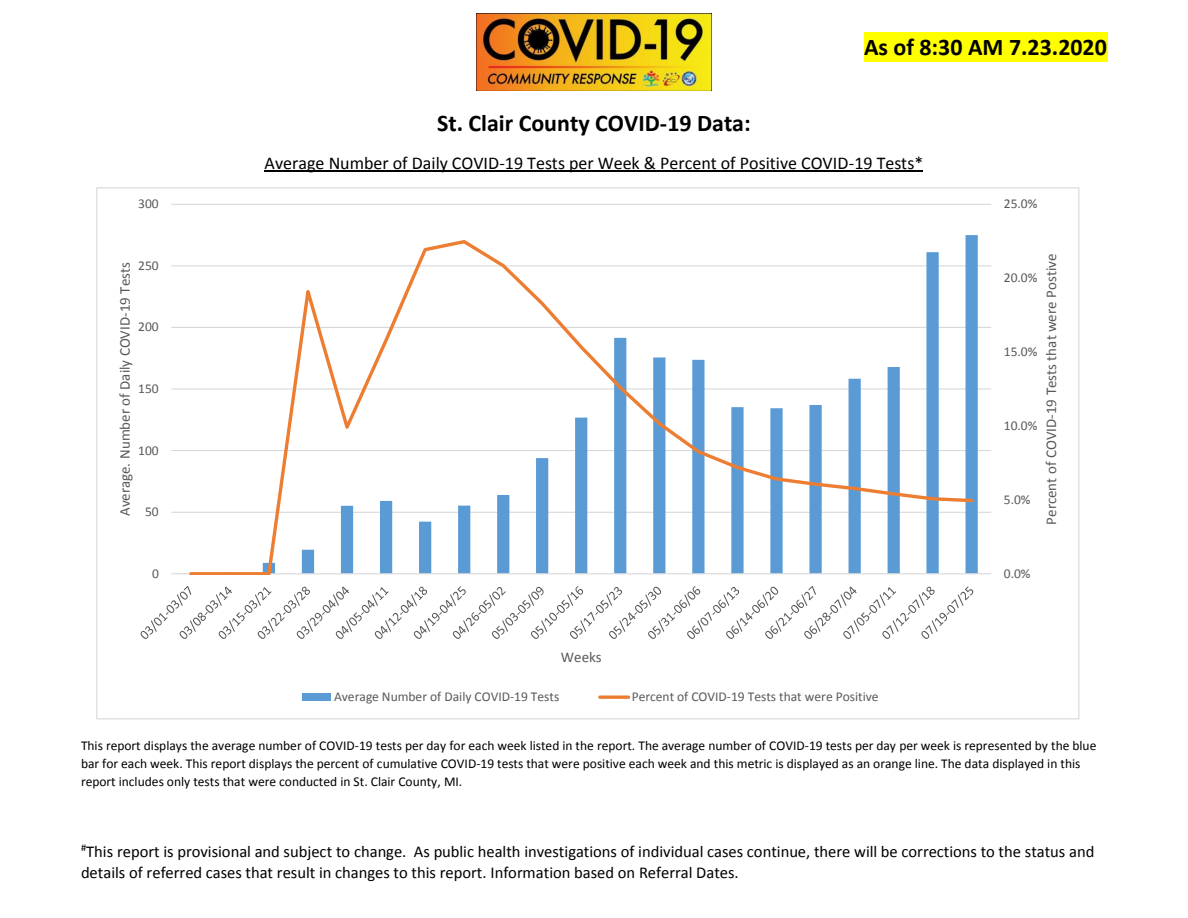
<style>
.page{position:relative;width:1188px;height:918px;background:#fff}
.page>*{position:absolute;margin:0;border:0;box-sizing:border-box;transform-origin:0 0}
.t1{font:700 24px "Calibri";color:#000}
.t2{font:18px "Calibri";color:#000}
.t3{font:16.5px/21.6px "Calibri";color:#000}
.t4{font:15px "Calibri";color:#595959}
.t5{font:13.5px/17.9px "Calibri";color:#000}
.t6{font:13.5px "Calibri";color:#595959}
</style>
<div class="page">
<div style="left:864px;top:32px;width:243px;height:30px;background:#ff0"></div>
<img style="left:477px;top:14px;width:234px;height:77px">
<hr style="left:265px;top:170px;width:658px;height:2px;background:#000">
<hr style="left:171px;top:512px;width:820px;height:1px;background:#d9d9d9">
<hr style="left:171px;top:450px;width:820px;height:1px;background:#d9d9d9">
<hr style="left:171px;top:388px;width:820px;height:2px;background:#d9d9d9">
<hr style="left:171px;top:327px;width:820px;height:1px;background:#d9d9d9">
<hr style="left:171px;top:265px;width:820px;height:1px;background:#d9d9d9">
<hr style="left:171px;top:204px;width:820px;height:1px;background:#d9d9d9">
<hr style="left:171px;top:573px;width:820px;height:1px;background:#d9d9d9">
<svg style="left:188px;top:238px;width:787px;height:337px"></svg>
<svg style="left:141px;top:586px;width:832px;height:53px"></svg>
<div style="left:302px;top:693px;width:29px;height:8px;background:#5b9bd5"></div>
<svg style="left:600px;top:695px;width:29px;height:4px"></svg>
<h1 class="t1" style="left:864px;top:37px;width:244px">As of 8:30 AM 7.23.2020</h1>
<p class="t6" style="left:138px;top:198px;width:22px">300</p>
<p class="t6" style="left:138px;top:260px;width:22px">250</p>
<p class="t4" style="left:118px;top:516px;width:255px;rotate:-90deg">Average. Number of Daily COVID-19 Tests</p>
<p class="t6" style="left:138px;top:321px;width:22px">200</p>
<p class="t6" style="left:138px;top:383px;width:22px">150</p>
<p class="t6" style="left:138px;top:444px;width:22px">100</p>
<p class="t6" style="left:145px;top:506px;width:15px">50</p>
<p class="t6" style="left:152px;top:568px;width:8px">0</p>
<p class="t1" style="left:437px;top:113px;width:315px">St. Clair County COVID-19 Data:</p>
<p class="t2" style="left:265px;top:155px;width:660px">Average Number of Daily COVID-19 Tests per Week &amp; Percent of Positive COVID-19 Tests*</p>
<p class="t4" style="left:561px;top:651px;width:42px">Weeks</p>
<p class="t6" style="left:334px;top:691px;width:227px">Average Number of Daily COVID-19 Tests</p>
<p class="t6" style="left:632px;top:691px;width:248px">Percent of COVID-19 Tests that were Positive</p>
<p class="t6" style="left:1004px;top:198px;width:35px">25.0%</p>
<p class="t6" style="left:1004px;top:272px;width:35px">20.0%</p>
<p class="t6" style="left:1004px;top:346px;width:35px">15.0%</p>
<p class="t6" style="left:1004px;top:420px;width:35px">10.0%</p>
<p class="t6" style="left:1004px;top:494px;width:28px">5.0%</p>
<p class="t4" style="left:1045px;top:525px;width:272px;rotate:-90deg">Percent of COVID-19 Tests that were Postive</p>
<p class="t6" style="left:1004px;top:568px;width:28px">0.0%</p>
<p class="t5" style="left:81px;top:738px;width:1017px">This report displays the average number of COVID-19 tests per day for each week listed in the report. The average number of COVID-19 tests per day per week is represented by the blue bar for each week. This report displays the percent of cumulative COVID-19 tests that were positive each week and this metric is displayed as an orange line. The data displayed in this report includes only tests that were conducted in St. Clair County, MI.</p>
<p class="t3" style="left:81px;top:842px;width:1015px"><sup>#</sup>This report is provisional and subject to change. As public health investigations of individual cases continue, there will be corrections to the status and details of referred cases that result in changes to this report. Information based on Referral Dates.</p>
</div>
